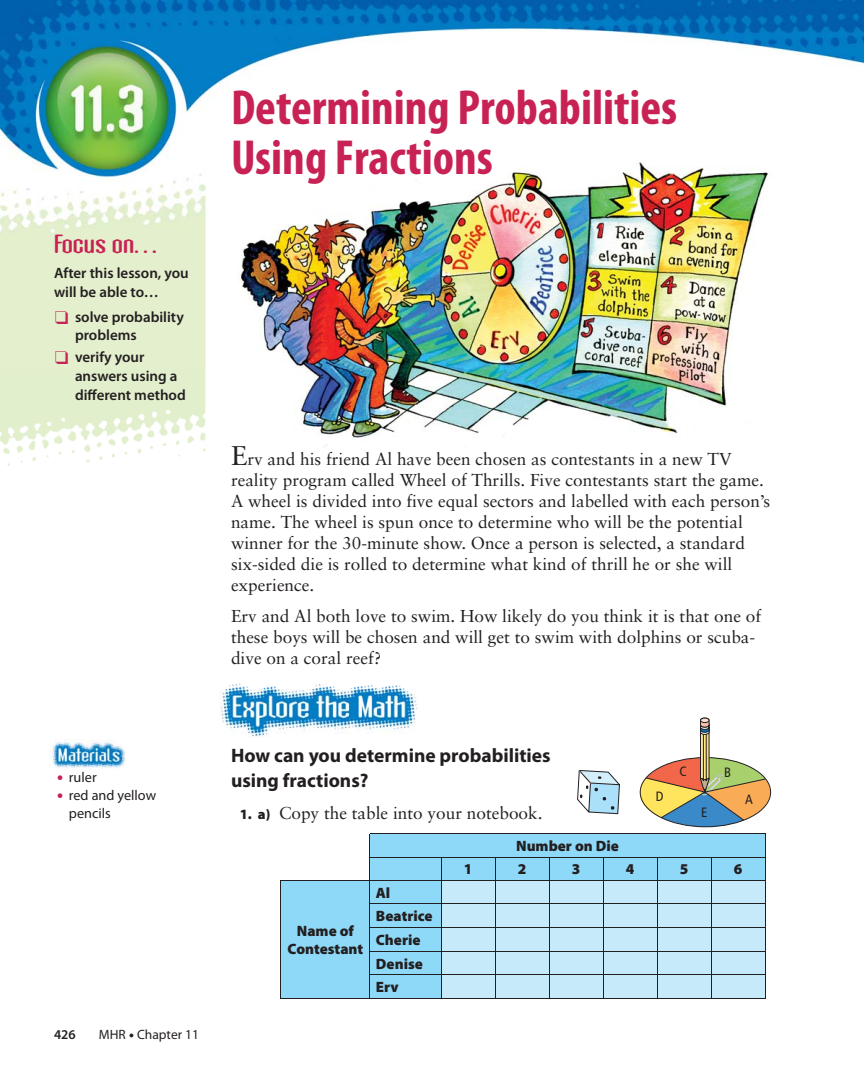
<style>
.page{position:relative;width:864px;height:1080px;background:#fff}
.page>*{position:absolute;margin:0;border:0;box-sizing:border-box;transform-origin:0 0}
.t1{font:700 condensed 49.5px/49.5px "Myriad Pro";color:#c82254}
.t2{font:700 30px "Atomic Sans ICG";letter-spacing:-.005em;color:#c82254}
.t3{font:700 19.5px/25.5px "Myriad Pro";color:#231f20}
.t4{font:17.25px/21px "Sabon";color:#231f20}
.t5{font:600 15px/18.8px "Myriad Pro";color:#231f20}
.t6{font:900 15px/23.5px "Myriad Pro";color:#231f20;text-align:center}
.t7{font:14.25px/18px "Myriad Pro";color:#231f20}
.t8{font:13.5px "Myriad Pro";color:#231f20}
.t9{font:condensed 13.5px "Frutiger";color:#231f20}
.t10{font:600 13.5px "Myriad Pro";color:#231f20}
.s1{font-weight:900;font-size:16.5px;color:#c82254}
.s2{font-weight:900}
.s3{font-size:27px}
.s4{font-family:"Myriad Pro";font-weight:900;font-size:14.25px}
</style>
<div class="page">
<img style="left:0;top:0;width:864px;height:467px">
<img style="left:237px;top:155px;width:536px;height:294px">
<img style="left:220px;top:683px;width:197px;height:54px">
<svg style="left:281px;top:835px;width:484px;height:163px;background:#99dbf7"></svg>
<div style="left:442px;top:881px;width:323px;height:117px;background:#c7eafb"></div>
<hr style="left:370px;top:834px;width:71px;height:1px;background:#231f20">
<hr style="left:441px;top:834px;width:324px;height:1px;background:#231f20">
<hr style="left:370px;top:857px;width:71px;height:1px;background:#231f20">
<hr style="left:280px;top:880px;width:90px;height:1px;background:#231f20">
<hr style="left:280px;top:881px;width:1px;height:117px;background:#231f20">
<hr style="left:280px;top:998px;width:90px;height:1px;background:#231f20">
<hr style="left:370px;top:880px;width:71px;height:1px;background:#231f20">
<hr style="left:370px;top:904px;width:71px;height:1px;background:#231f20">
<hr style="left:370px;top:927px;width:71px;height:1px;background:#231f20">
<hr style="left:370px;top:951px;width:71px;height:1px;background:#231f20">
<hr style="left:370px;top:974px;width:71px;height:1px;background:#231f20">
<svg style="left:370px;top:834px;width:1px;height:164px"></svg>
<hr style="left:370px;top:998px;width:71px;height:1px;background:#231f20">
<hr style="left:441px;top:857px;width:54px;height:1px;background:#231f20">
<hr style="left:495px;top:857px;width:54px;height:1px;background:#231f20">
<hr style="left:549px;top:857px;width:54px;height:1px;background:#231f20">
<hr style="left:603px;top:857px;width:54px;height:1px;background:#231f20">
<hr style="left:657px;top:857px;width:54px;height:1px;background:#231f20">
<hr style="left:711px;top:857px;width:54px;height:1px;background:#231f20">
<hr style="left:441px;top:880px;width:54px;height:1px;background:#231f20">
<hr style="left:495px;top:880px;width:54px;height:1px;background:#231f20">
<hr style="left:549px;top:880px;width:54px;height:1px;background:#231f20">
<hr style="left:603px;top:880px;width:54px;height:1px;background:#231f20">
<hr style="left:657px;top:880px;width:54px;height:1px;background:#231f20">
<hr style="left:711px;top:880px;width:54px;height:1px;background:#231f20">
<hr style="left:441px;top:904px;width:54px;height:1px;background:#231f20">
<hr style="left:495px;top:904px;width:54px;height:1px;background:#231f20">
<hr style="left:549px;top:904px;width:54px;height:1px;background:#231f20">
<hr style="left:603px;top:904px;width:54px;height:1px;background:#231f20">
<hr style="left:657px;top:904px;width:54px;height:1px;background:#231f20">
<hr style="left:711px;top:904px;width:54px;height:1px;background:#231f20">
<hr style="left:441px;top:927px;width:54px;height:1px;background:#231f20">
<hr style="left:495px;top:927px;width:54px;height:1px;background:#231f20">
<hr style="left:549px;top:927px;width:54px;height:1px;background:#231f20">
<hr style="left:603px;top:927px;width:54px;height:1px;background:#231f20">
<hr style="left:657px;top:927px;width:54px;height:1px;background:#231f20">
<hr style="left:711px;top:927px;width:54px;height:1px;background:#231f20">
<hr style="left:441px;top:951px;width:54px;height:1px;background:#231f20">
<hr style="left:495px;top:951px;width:54px;height:1px;background:#231f20">
<hr style="left:549px;top:951px;width:54px;height:1px;background:#231f20">
<hr style="left:603px;top:951px;width:54px;height:1px;background:#231f20">
<hr style="left:657px;top:951px;width:54px;height:1px;background:#231f20">
<hr style="left:711px;top:951px;width:54px;height:1px;background:#231f20">
<hr style="left:441px;top:974px;width:54px;height:1px;background:#231f20">
<svg style="left:441px;top:858px;width:1px;height:140px"></svg>
<hr style="left:441px;top:998px;width:54px;height:1px;background:#231f20">
<hr style="left:495px;top:974px;width:54px;height:1px;background:#231f20">
<svg style="left:495px;top:858px;width:1px;height:140px"></svg>
<hr style="left:495px;top:998px;width:54px;height:1px;background:#231f20">
<hr style="left:549px;top:974px;width:54px;height:1px;background:#231f20">
<svg style="left:549px;top:858px;width:1px;height:140px"></svg>
<hr style="left:549px;top:998px;width:54px;height:1px;background:#231f20">
<hr style="left:603px;top:974px;width:54px;height:1px;background:#231f20">
<svg style="left:603px;top:858px;width:1px;height:140px"></svg>
<hr style="left:603px;top:998px;width:54px;height:1px;background:#231f20">
<hr style="left:657px;top:974px;width:54px;height:1px;background:#231f20">
<svg style="left:657px;top:858px;width:1px;height:140px"></svg>
<hr style="left:657px;top:998px;width:54px;height:1px;background:#231f20">
<hr style="left:711px;top:974px;width:54px;height:1px;background:#231f20">
<svg style="left:711px;top:858px;width:1px;height:140px"></svg>
<svg style="left:765px;top:834px;width:1px;height:164px"></svg>
<hr style="left:711px;top:998px;width:54px;height:1px;background:#231f20">
<img style="left:52px;top:740px;width:74px;height:28px">
<svg style="left:639px;top:718px;width:132px;height:109px"></svg>
<svg style="left:577px;top:770px;width:43px;height:44px"></svg>
<svg style="left:55px;top:311px;width:13px;height:13px"></svg>
<svg style="left:55px;top:351px;width:13px;height:13px"></svg>
<h2 class="t2" style="left:54px;top:235px;width:104px">Focus on…</h2>
<p class="t5" style="left:54px;top:265px;width:136px">After this lesson, you will be able to…</p>
<p class="t5" style="left:75px;top:309px;width:110px">solve probability problems</p>
<p class="t5" style="left:75px;top:349px;width:112px">verify your answers using a different method</p>
<p class="t7" style="left:57px;top:769px;width:41px"><span class="s1">•</span> ruler</p>
<p class="t7" style="left:69px;top:787px;width:89px;text-indent:-12px"><span class="s1">•</span> red and yellow pencils</p>
<p class="t10" style="left:54px;top:1030px;width:23px">426</p>
<p class="t8" style="left:99px;top:1030px;width:102px">MHR <span class="s2">•</span> Chapter 11</p>
<h1 class="t1" style="left:231px;top:88px;width:448px">Determining Probabilities<br>Using Fractions</h1>
<p class="t4" style="left:231px;top:450px;width:541px"><span class="s3">E</span>rv and his friend Al have been chosen as contestants in a new TV reality program called Wheel of Thrills. Five contestants start the game.<br>A wheel is divided into five equal sectors and labelled with each person’s name. The wheel is spun once to determine who will be the potential winner for the 30-minute show. Once a person is selected, a standard six-sided die is rolled to determine what kind of thrill he or she will experience.</p>
<p class="t4" style="left:231px;top:607px;width:532px">Erv and Al both love to swim. How likely do you think it is that one of these boys will be chosen and will get to swim with dolphins or scuba&shy;dive on a coral reef?</p>
<p class="t3" style="left:231px;top:744px;width:321px">How can you determine probabilities using fractions?</p>
<p class="t4" style="left:240px;top:804px;width:304px"><span class="s4">1. a)</span> Copy the table into your notebook.</p>
<p class="t6" style="left:516px;top:836px;width:104px">Number on Die</p>
<p class="t6" style="left:464px;top:859px;width:10px">1</p>
<p class="t6" style="left:518px;top:859px;width:10px">2</p>
<p class="t6" style="left:572px;top:859px;width:10px">3</p>
<p class="t6" style="left:626px;top:859px;width:10px">4</p>
<p class="t6" style="left:680px;top:859px;width:10px">5</p>
<p class="t6" style="left:734px;top:859px;width:10px">6</p>
<p class="t9" style="left:680px;top:766px;width:9px">C</p>
<p class="t9" style="left:724px;top:766px;width:9px">B</p>
<p class="t9" style="left:656px;top:791px;width:9px">D</p>
<p class="t9" style="left:745px;top:793px;width:9px">A</p>
<p class="t9" style="left:701px;top:807px;width:8px">E</p>
<p class="t6" style="left:288px;top:923px;width:77px;line-height:18px">Name of<br>Contestant</p>
<p class="t6" style="left:376px;top:882px;width:58px;text-align:left">Al<br>Beatrice<br>Cherie<br>Denise<br>Erv</p>
</div>
